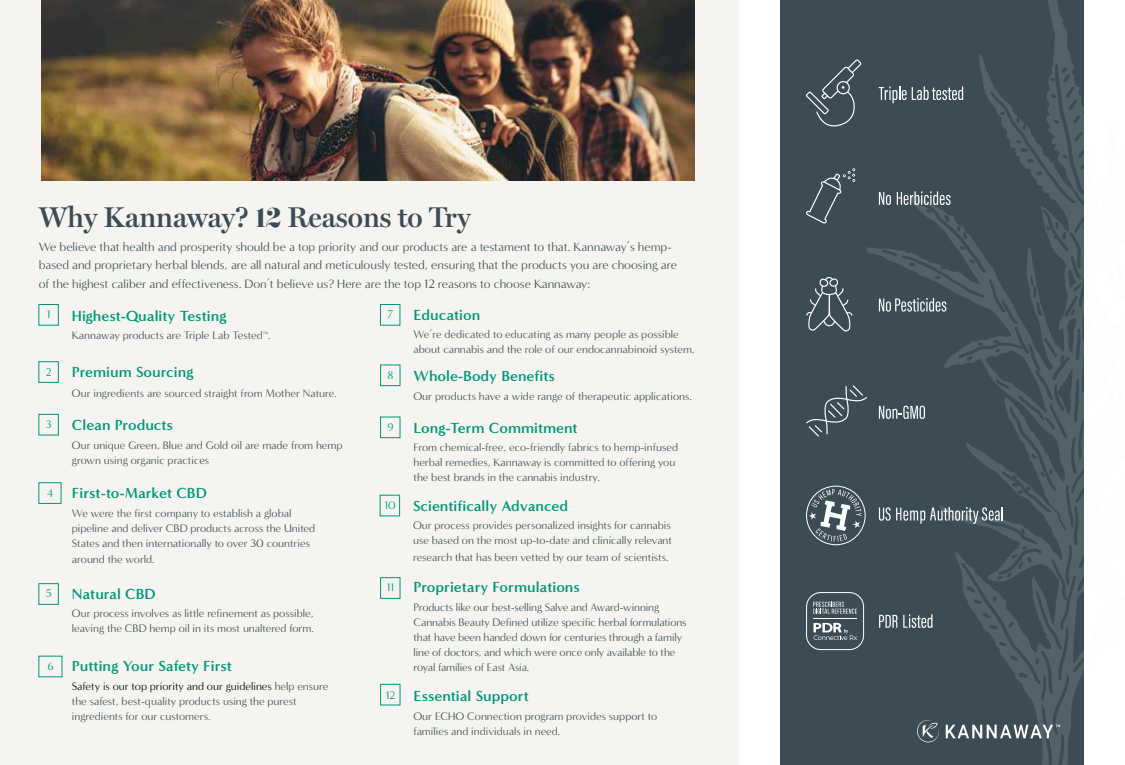
<style>
.page{position:relative;width:1125px;height:765px;background:#fff}
.page>*{position:absolute;margin:0;border:0;box-sizing:border-box;transform-origin:0 0}
.t1{font:600 28.75px "Miller Display";color:#3c4c54}
.t2{font:700 15px "Minerva Modern";color:#009877}
.t3{font:12.5px/18.8px "Minerva Modern";color:#3c4c54}
.t4{font:11.25px/15px "Minerva Modern";color:#3c4c54}
.t5{font:11.25px "Minerva Modern";color:#009877}
.s1{font-family:"Eloquent JF Pro";font-weight:400;font-size:23.75px}
.s2{color:#000}
</style>
<div class="page">
<div style="left:780px;top:0;width:304px;height:765px;background:#3c4c54"></div>
<div style="left:0;top:0;width:739px;height:765px;background:#f5f4f1"></div>
<div style="left:380px;top:365px;width:20px;height:21px;border:1px solid #009877"></div>
<div style="left:380px;top:417px;width:20px;height:21px;border:1px solid #009877"></div>
<div style="left:380px;top:495px;width:20px;height:21px;border:1px solid #009877"></div>
<div style="left:380px;top:684px;width:20px;height:21px;border:1px solid #009877"></div>
<div style="left:380px;top:578px;width:20px;height:21px;border:1px solid #009877"></div>
<div style="left:380px;top:304px;width:20px;height:21px;border:1px solid #009877"></div>
<svg style="left:866px;top:0;width:218px;height:765px"></svg>
<svg style="left:946px;top:725px;width:114px;height:13px"></svg>
<svg style="left:917px;top:720px;width:22px;height:22px"></svg>
<svg style="left:806px;top:59px;width:55px;height:67px"></svg>
<svg style="left:879px;top:86px;width:84px;height:17px"></svg>
<svg style="left:806px;top:168px;width:49px;height:56px"></svg>
<svg style="left:879px;top:192px;width:12px;height:13px"></svg>
<svg style="left:897px;top:191px;width:54px;height:14px"></svg>
<svg style="left:806px;top:385px;width:61px;height:52px"></svg>
<svg style="left:879px;top:406px;width:46px;height:13px"></svg>
<svg style="left:806px;top:277px;width:47px;height:54px"></svg>
<svg style="left:879px;top:298px;width:67px;height:14px"></svg>
<svg style="left:806px;top:592px;width:58px;height:58px"></svg>
<svg style="left:879px;top:614px;width:53px;height:14px"></svg>
<svg style="left:806px;top:486px;width:60px;height:59px"></svg>
<svg style="left:879px;top:507px;width:124px;height:17px"></svg>
<img style="left:41px;top:0;width:654px;height:181px">
<h1 class="t1" style="left:39px;top:200px;width:433px">Why Kannaway? <span class="s1">12</span> Reasons to Try</h1>
<p class="t3" style="left:39px;top:237px;width:640px">We believe that health and prosperity should be a top priority and our products are a testament to that. Kannaway’s hemp&shy;based and proprietary herbal blends, are all natural and meticulously tested, ensuring that the products you are choosing are of the highest caliber and effectiveness. Don’t believe us? Here are the top 12 reasons to choose Kannaway:</p>
<h2 class="t2" style="left:72px;top:307px;width:156px">Highest-Quality Testing</h2>
<p class="t4" style="left:72px;top:328px;width:200px">Kannaway products are Triple Lab Tested<sup>™</sup>.</p>
<h2 class="t2" style="left:414px;top:306px;width:68px">Education</h2>
<p class="t4" style="left:414px;top:327px;width:283px">We’re dedicated to educating as many people as possible about cannabis and the role of our endocannabinoid system.</p>
<p class="t5" style="left:47px;top:308px;width:5px">1</p>
<p class="t5" style="left:388px;top:308px;width:7px">7</p>
<p class="t5" style="left:46px;top:365px;width:7px">2</p>
<h2 class="t2" style="left:72px;top:363px;width:123px">Premium Sourcing</h2>
<p class="t4" style="left:72px;top:386px;width:267px">Our ingredients are sourced straight from Mother Nature.</p>
<p class="t5" style="left:387px;top:369px;width:8px">8</p>
<h2 class="t2" style="left:414px;top:367px;width:143px">Whole-Body Benefits</h2>
<p class="t4" style="left:414px;top:388px;width:280px">Our products have a wide range of therapeutic applications.</p>
<p class="t5" style="left:46px;top:418px;width:7px">3</p>
<h2 class="t2" style="left:72px;top:416px;width:103px">Clean Products</h2>
<p class="t4" style="left:72px;top:438px;width:272px">Our unique Green, Blue and Gold oil are made from hemp grown using organic practices</p>
<p class="t5" style="left:387px;top:421px;width:8px">9</p>
<h2 class="t2" style="left:414px;top:418px;width:166px">Long-Term Commitment</h2>
<p class="t4" style="left:414px;top:440px;width:266px">From chemical-free, eco-friendly fabrics to hemp-infused herbal remedies, Kannaway is committed to offering you the best brands in the cannabis industry.</p>
<p class="t5" style="left:47px;top:486px;width:8px">4</p>
<h2 class="t2" style="left:72px;top:484px;width:136px">First-to-Market CBD</h2>
<p class="t4" style="left:72px;top:505px;width:245px">We were the first company to establish a global pipeline and deliver CBD products across the United<br>States and then internationally to over 30 countries</p>
<p class="t4" style="left:72px;top:552px;width:84px">around the world.</p>
<p class="t5" style="left:384px;top:499px;width:13px">10</p>
<h2 class="t2" style="left:413px;top:497px;width:157px">Scientifically Advanced</h2>
<p class="t4" style="left:413px;top:518px;width:260px">Our process provides personalized insights for cannabis use based on the most up-to-date and clinically relevant</p>
<p class="t4" style="left:413px;top:549px;width:257px">research that has been vetted by our team of scientists.</p>
<p class="t5" style="left:46px;top:587px;width:7px">5</p>
<p class="t5" style="left:47px;top:660px;width:8px">6</p>
<h2 class="t2" style="left:72px;top:585px;width:85px">Natural CBD</h2>
<p class="t4" style="left:72px;top:606px;width:243px">Our process involves as little refinement as possible, leaving the CBD hemp oil in its most unaltered form.</p>
<h2 class="t2" style="left:72px;top:657px;width:162px">Putting Your Safety First</h2>
<p class="t4" style="left:72px;top:679px;width:258px"><span class="s2">Safety is our top priority and our guidelines</span> help ensure the safest, best-quality products using the purest ingredients for our customers.</p>
<p class="t5" style="left:387px;top:581px;width:9px">11</p>
<p class="t5" style="left:386px;top:689px;width:11px">12</p>
<h2 class="t2" style="left:414px;top:578px;width:168px">Proprietary Formulations</h2>
<p class="t4" style="left:414px;top:600px;width:275px">Products like our best-selling Salve and Award-winning Cannabis Beauty Defined utilize specific herbal formulations that have been handed down for centuries through a family line of doctors, and which were once only available to the royal families of East Asia.</p>
<h2 class="t2" style="left:414px;top:687px;width:117px">Essential Support</h2>
<p class="t4" style="left:414px;top:709px;width:245px">Our ECHO Connection program provides support to families and individuals in need.</p>
</div>
